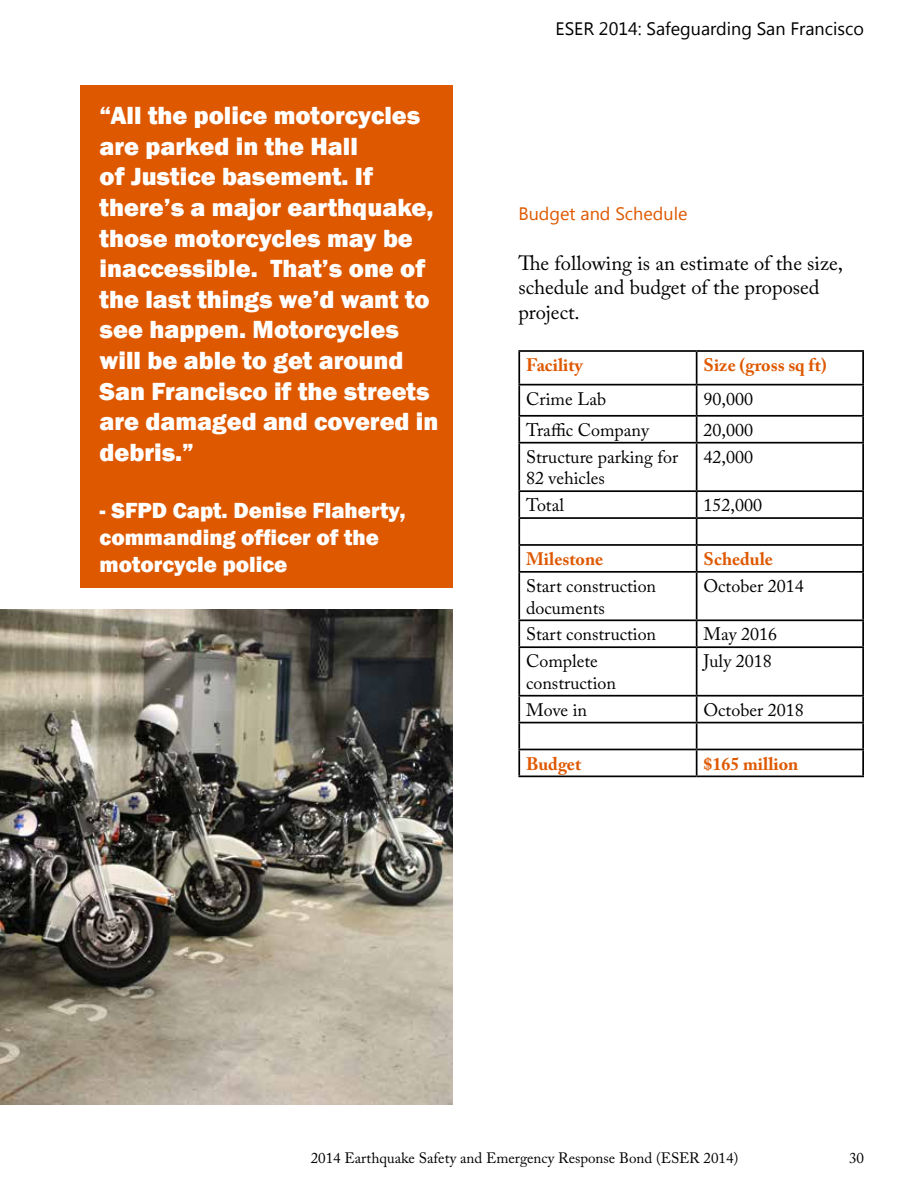
<style>
.page{position:relative;width:918px;height:1188px;background:#fff}
.page>*{position:absolute;margin:0;border:0;box-sizing:border-box;transform-origin:0 0}
.t1{font:800 25.5px/30.6px "Franklin Gothic";color:#fff}
.t2{font:800 22.5px/27px "Franklin Gothic";color:#fff}
.t3{font:20.55px/24.6px "Adobe Caslon Pro";color:#000}
.t4{font:18px/21.6px "Adobe Caslon Pro";color:#000}
.t5{font:700 18px "Adobe Caslon Pro";color:#de5800}
.t6{font:18px "Khmer UI";color:#000}
.t7{font:18px "Khmer UI";color:#de5800}
.t8{font:15px "Adobe Caslon Pro";color:#000}
</style>
<div class="page">
<img style="left:0;top:610px;width:453px;height:494px">
<hr style="left:518px;top:350px;width:179px;height:2px;background:#000">
<hr style="left:518px;top:352px;width:2px;height:32px;background:#000">
<hr style="left:697px;top:350px;width:167px;height:2px;background:#000">
<hr style="left:696px;top:352px;width:1px;height:32px;background:#000">
<hr style="left:862px;top:352px;width:2px;height:32px;background:#000">
<hr style="left:518px;top:384px;width:179px;height:1px;background:#000">
<hr style="left:518px;top:385px;width:2px;height:30px;background:#000">
<hr style="left:697px;top:384px;width:167px;height:1px;background:#000">
<hr style="left:696px;top:385px;width:1px;height:30px;background:#000">
<hr style="left:862px;top:385px;width:2px;height:30px;background:#000">
<hr style="left:518px;top:415px;width:179px;height:2px;background:#000">
<hr style="left:518px;top:417px;width:2px;height:25px;background:#000">
<hr style="left:697px;top:415px;width:167px;height:2px;background:#000">
<svg style="left:696px;top:417px;width:1px;height:25px"></svg>
<hr style="left:862px;top:417px;width:2px;height:25px;background:#000">
<hr style="left:518px;top:442px;width:179px;height:2px;background:#000">
<hr style="left:518px;top:444px;width:2px;height:46px;background:#000">
<hr style="left:697px;top:442px;width:167px;height:2px;background:#000">
<hr style="left:696px;top:444px;width:1px;height:46px;background:#000">
<hr style="left:862px;top:444px;width:2px;height:46px;background:#000">
<hr style="left:518px;top:490px;width:179px;height:2px;background:#000">
<hr style="left:518px;top:492px;width:2px;height:25px;background:#000">
<hr style="left:697px;top:490px;width:167px;height:2px;background:#000">
<hr style="left:862px;top:492px;width:2px;height:25px;background:#000">
<hr style="left:518px;top:517px;width:179px;height:2px;background:#000">
<hr style="left:518px;top:519px;width:2px;height:25px;background:#000">
<hr style="left:697px;top:517px;width:167px;height:2px;background:#000">
<hr style="left:862px;top:519px;width:2px;height:25px;background:#000">
<hr style="left:518px;top:544px;width:179px;height:2px;background:#000">
<hr style="left:518px;top:546px;width:2px;height:25px;background:#000">
<hr style="left:697px;top:544px;width:167px;height:2px;background:#000">
<svg style="left:696px;top:492px;width:1px;height:79px"></svg>
<hr style="left:862px;top:546px;width:2px;height:25px;background:#000">
<hr style="left:518px;top:571px;width:179px;height:2px;background:#000">
<hr style="left:518px;top:573px;width:2px;height:46px;background:#000">
<hr style="left:697px;top:571px;width:167px;height:2px;background:#000">
<hr style="left:696px;top:573px;width:1px;height:46px;background:#000">
<hr style="left:862px;top:573px;width:2px;height:46px;background:#000">
<hr style="left:518px;top:619px;width:179px;height:2px;background:#000">
<hr style="left:518px;top:621px;width:2px;height:25px;background:#000">
<hr style="left:697px;top:619px;width:167px;height:2px;background:#000">
<svg style="left:696px;top:621px;width:1px;height:25px"></svg>
<hr style="left:862px;top:621px;width:2px;height:25px;background:#000">
<hr style="left:518px;top:646px;width:179px;height:2px;background:#000">
<hr style="left:518px;top:648px;width:2px;height:47px;background:#000">
<hr style="left:697px;top:646px;width:167px;height:2px;background:#000">
<hr style="left:696px;top:648px;width:1px;height:47px;background:#000">
<hr style="left:862px;top:648px;width:2px;height:47px;background:#000">
<hr style="left:518px;top:695px;width:179px;height:2px;background:#000">
<hr style="left:518px;top:697px;width:2px;height:25px;background:#000">
<hr style="left:697px;top:695px;width:167px;height:2px;background:#000">
<hr style="left:862px;top:697px;width:2px;height:25px;background:#000">
<hr style="left:518px;top:722px;width:179px;height:1px;background:#000">
<hr style="left:518px;top:723px;width:2px;height:26px;background:#000">
<hr style="left:697px;top:722px;width:167px;height:1px;background:#000">
<hr style="left:862px;top:723px;width:2px;height:26px;background:#000">
<hr style="left:518px;top:749px;width:179px;height:1px;background:#000">
<hr style="left:518px;top:750px;width:2px;height:26px;background:#000">
<hr style="left:697px;top:749px;width:167px;height:1px;background:#000">
<svg style="left:696px;top:697px;width:1px;height:79px"></svg>
<hr style="left:862px;top:750px;width:2px;height:26px;background:#000">
<hr style="left:518px;top:776px;width:179px;height:1px;background:#000">
<hr style="left:697px;top:776px;width:167px;height:1px;background:#000">
<div style="left:80px;top:86px;width:373px;height:502px;background:#de5800"></div>
<p class="t1" style="left:100px;top:100px;width:340px">“All the police motorcycles are parked in the Hall<br>of Justice basement. If there’s a major earthquake, those motorcycles may be inaccessible. That’s one of the last things we’d want to see happen. Motorcycles will be able to get around<br>San Francisco if the streets are damaged and covered in debris.”</p>
<p class="t2" style="left:100px;top:497px;width:308px">- SFPD Capt. Denise Flaherty, commanding officer of the motorcycle police</p>
<p class="t6" style="left:556px;top:18px;width:310px">ESER 2014: Safeguarding San Francisco</p>
<p class="t7" style="left:518px;top:204px;width:171px">Budget and Schedule</p>
<p class="t3" style="left:518px;top:250px;width:326px">The following is an estimate of the size, schedule and budget of the proposed project.</p>
<p class="t5" style="left:526px;top:354px;width:58px">Facility</p>
<p class="t5" style="left:703px;top:354px;width:125px">Size (gross sq ft)</p>
<p class="t4" style="left:526px;top:388px;width:82px">Crime Lab</p>
<p class="t4" style="left:703px;top:388px;width:51px">90,000</p>
<p class="t4" style="left:526px;top:419px;width:124px">Traffic Company</p>
<p class="t4" style="left:703px;top:419px;width:51px">20,000</p>
<p class="t4" style="left:526px;top:446px;width:154px">Structure parking for<br>82 vehicles</p>
<p class="t4" style="left:703px;top:446px;width:51px">42,000</p>
<p class="t4" style="left:526px;top:494px;width:39px">Total</p>
<p class="t4" style="left:703px;top:494px;width:60px">152,000</p>
<p class="t5" style="left:526px;top:548px;width:79px">Milestone</p>
<p class="t5" style="left:703px;top:548px;width:71px">Schedule</p>
<p class="t4" style="left:526px;top:575px;width:132px">Start construction documents</p>
<p class="t4" style="left:703px;top:575px;width:102px">October 2014</p>
<p class="t4" style="left:526px;top:623px;width:132px">Start construction</p>
<p class="t4" style="left:703px;top:623px;width:75px">May 2016</p>
<p class="t4" style="left:526px;top:650px;width:91px">Complete construction</p>
<p class="t4" style="left:703px;top:650px;width:70px">July 2018</p>
<p class="t4" style="left:526px;top:699px;width:63px">Move in</p>
<p class="t4" style="left:703px;top:699px;width:102px">October 2018</p>
<p class="t5" style="left:526px;top:753px;width:57px">Budget</p>
<p class="t5" style="left:703px;top:753px;width:97px">$165 million</p>
<p class="t8" style="left:311px;top:1149px;width:429px">2014 Earthquake Safety and Emergency Response Bond (ESER 2014)</p>
<p class="t8" style="left:849px;top:1149px;width:16px">30</p>
</div>
